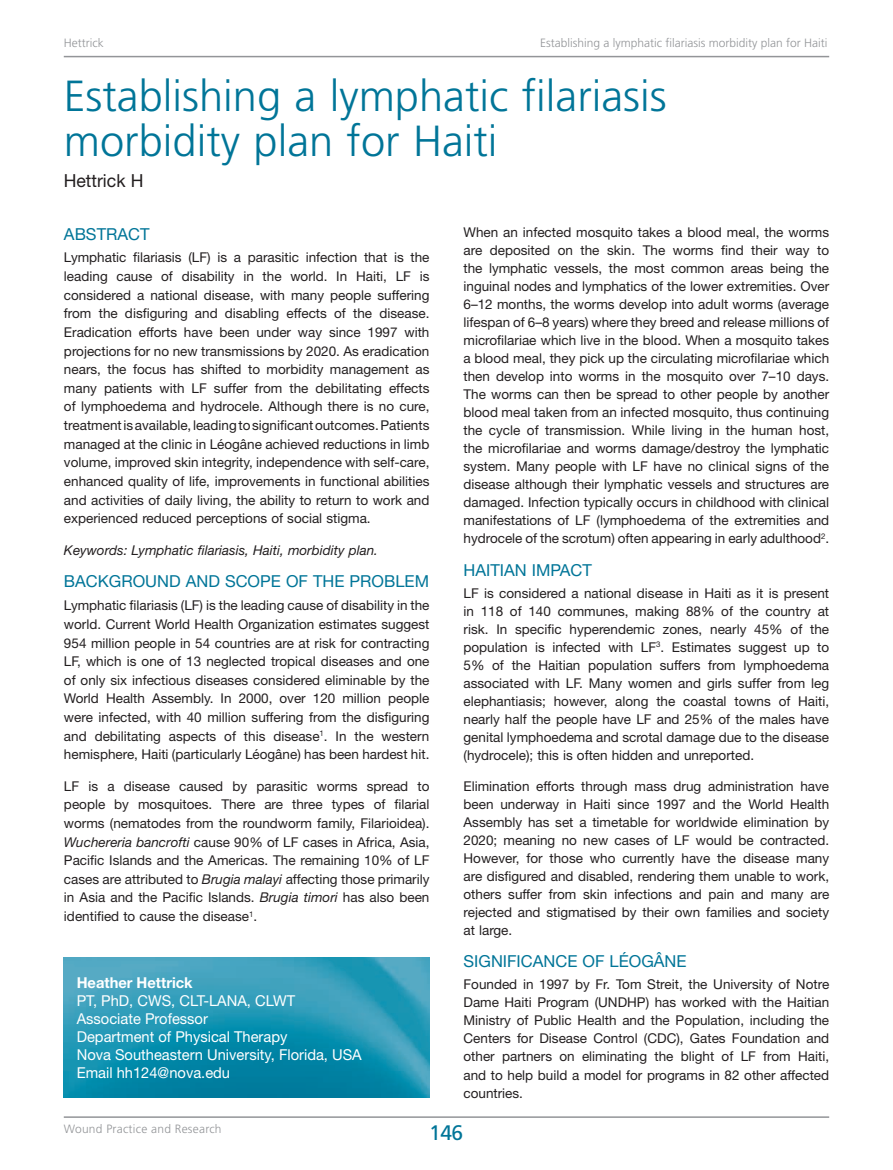
<style>
.page{position:relative;width:893px;height:1170px;background:#fff}
.page>*{position:absolute;margin:0;border:0;box-sizing:border-box;transform-origin:0 0}
.WPR_Top_Title{font:300 43.5px/45px "Frutiger";color:#007598}
.t1{font:21px "Frutiger";color:#007598}
.WPR_Top_Author{font:18px "Helvetica Neue";color:#231f20}
.WPR_Heading{font:16.5px "Helvetica Neue";color:#007598}
.WPR_Green_Box_Author{font:15px/18px "Helvetica Neue";color:#fff}
.WP_R_Galley{font:13.5px/18px "Helvetica Neue";color:#231f20;text-align:justify}
.WP_R_Galley-2{font:italic 13.5px "Helvetica Neue";color:#231f20}
.t2{font:300 12px "Frutiger";color:#939598}
.t3{font:300 12px "Frutiger";letter-spacing:.02em;color:#939598}
.s1{font-style:italic}
.s2{font-weight:700}
</style>
<div class="page">
<hr style="left:64px;top:1116px;width:765px;height:1px;background:#939598">
<hr style="left:64px;top:56px;width:765px;height:1px;background:#939598">
<img style="left:64px;top:957px;width:365px;height:140px">
<p class="t2" style="left:64px;top:36px;width:41px">Hettrick</p>
<p class="t2" style="left:540px;top:36px;width:289px">Establishing a lymphatic filariasis morbidity plan for Haiti</p>
<p class="WPR_Top_Title" style="left:64px;top:73px;width:604px">Establishing a lymphatic filariasis morbidity plan for Haiti</p>
<p class="WPR_Top_Author" style="left:64px;top:169px;width:81px">Hettrick H</p>
<p class="WPR_Heading" style="left:64px;top:224px;width:87px">ABSTRACT</p>
<p class="WP_R_Galley" style="left:64px;top:248px;width:367px;line-height:18.6px">Lymphatic filariasis (LF) is a parasitic infection that is the leading cause of disability in the world. In Haiti, LF is considered a national disease, with many people suffering from the disfiguring and disabling effects of the disease.<br>Eradication efforts have been under way since 1997 with projections for no new transmissions by 2020. As eradication nears, the focus has shifted to morbidity management as many patients with LF suffer from the debilitating effects of lymphoedema and hydrocele. Although there is no cure, treatment is available, leading to significant outcomes. Patients managed at the clinic in Léogâne achieved reductions in limb volume, improved skin integrity, independence with self-care, enhanced quality of life, improvements in functional abilities and activities of daily living, the ability to return to work and experienced reduced perceptions of social stigma.</p>
<p class="WP_R_Galley-2" style="left:64px;top:541px;width:315px">Keywords: Lymphatic filariasis, Haiti, morbidity plan.</p>
<p class="WPR_Heading" style="left:64px;top:571px;width:367px">BACKGROUND AND SCOPE OF THE PROBLEM</p>
<p class="WP_R_Galley" style="left:64px;top:596px;width:367px;line-height:18.6px">Lymphatic filariasis (LF) is the leading cause of disability in the world. Current World Health Organization estimates suggest 954 million people in 54 countries are at risk for contracting LF, which is one of 13 neglected tropical diseases and one of only six infectious diseases considered eliminable by the World Health Assembly. In 2000, over 120 million people were infected, with 40 million suffering from the disfiguring and debilitating aspects of this disease<sup>1</sup>. In the western hemisphere, Haiti (particularly Léogâne) has been hardest hit.</p>
<p class="WP_R_Galley" style="left:64px;top:776px;width:367px;line-height:18.6px">LF is a disease caused by parasitic worms spread to people by mosquitoes. There are three types of filarial worms (nematodes from the roundworm family, Filarioidea).<br><span class="s1">Wuchereria bancrofti</span> cause 90% of LF cases in Africa, Asia, Pacific Islands and the Americas. The remaining 10% of LF cases are attributed to <span class="s1">Brugia malayi</span> affecting those primarily in Asia and the Pacific Islands. <span class="s1">Brugia timori</span> has also been identified to cause the disease<sup>1</sup>.</p>
<p class="WPR_Green_Box_Author" style="left:77px;top:973px;width:287px"><span class="s2">Heather Hettrick<br></span>PT, PhD, CWS, CLT-LANA, CLWT<br>Associate Professor<br>Department of Physical Therapy<br>Nova Southeastern University, Florida, USA<br>Email hh124@nova.edu</p>
<p class="WP_R_Galley" style="left:463px;top:223px;width:367px">When an infected mosquito takes a blood meal, the worms are deposited on the skin. The worms find their way to the lymphatic vessels, the most common areas being the inguinal nodes and lymphatics of the lower extremities. Over 6–12 months, the worms develop into adult worms (average lifespan of 6–8 years) where they breed and release millions of microfilariae which live in the blood. When a mosquito takes a blood meal, they pick up the circulating microfilariae which then develop into worms in the mosquito over 7–10 days.<br>The worms can then be spread to other people by another blood meal taken from an infected mosquito, thus continuing the cycle of transmission. While living in the human host, the microfilariae and worms damage/destroy the lymphatic system. Many people with LF have no clinical signs of the disease although their lymphatic vessels and structures are damaged. Infection typically occurs in childhood with clinical manifestations of LF (lymphoedema of the extremities and hydrocele of the scrotum) often appearing in early adulthood<sup>2</sup>.</p>
<p class="WPR_Heading" style="left:463px;top:560px;width:130px">HAITIAN IMPACT</p>
<p class="WP_R_Galley" style="left:463px;top:584px;width:367px">LF is considered a national disease in Haiti as it is present in 118 of 140 communes, making 88% of the country at risk. In specific hyperendemic zones, nearly 45% of the population is infected with LF<sup>3</sup>. Estimates suggest up to 5% of the Haitian population suffers from lymphoedema associated with LF. Many women and girls suffer from leg elephantiasis; however, along the coastal towns of Haiti, nearly half the people have LF and 25% of the males have genital lymphoedema and scrotal damage due to the disease (hydrocele); this is often hidden and unreported.</p>
<p class="WP_R_Galley" style="left:463px;top:776px;width:367px">Elimination efforts through mass drug administration have been underway in Haiti since 1997 and the World Health Assembly has set a timetable for worldwide elimination by 2020; meaning no new cases of LF would be contracted.<br>However, for those who currently have the disease many are disfigured and disabled, rendering them unable to work, others suffer from skin infections and pain and many are rejected and stigmatised by their own families and society at large.</p>
<p class="WPR_Heading" style="left:463px;top:951px;width:225px">SIGNIFICANCE OF LÉOGÂNE</p>
<p class="WP_R_Galley" style="left:463px;top:975px;width:367px">Founded in 1997 by Fr. Tom Streit, the University of Notre Dame Haiti Program (UNDHP) has worked with the Haitian Ministry of Public Health and the Population, including the Centers for Disease Control (CDC), Gates Foundation and other partners on eliminating the blight of LF from Haiti, and to help build a model for programs in 82 other affected countries.</p>
<p class="t3" style="left:64px;top:1122px;width:159px">Wound Practice and Research</p>
<h2 class="t1" style="left:429px;top:1120px;width:36px">146</h2>
</div>
